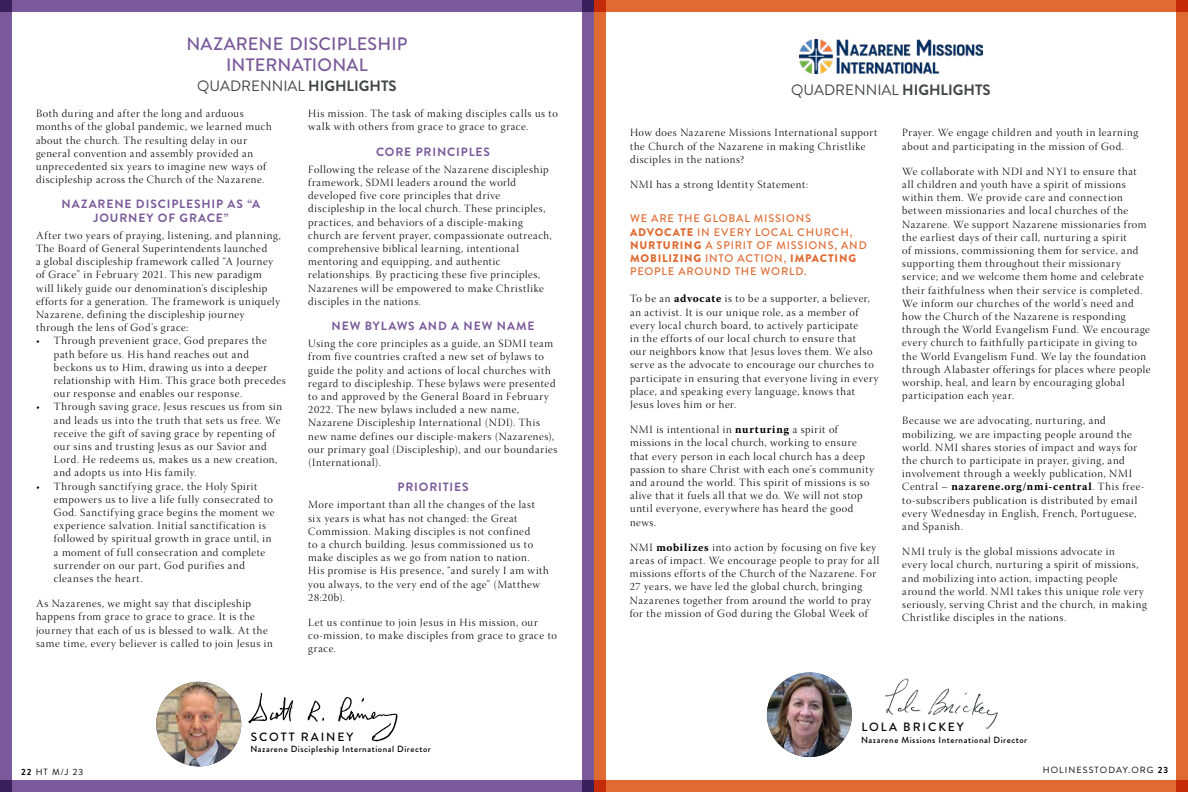
<style>
.page{position:relative;width:1188px;height:792px;background:#fff}
.page>*{position:absolute;margin:0;border:0;box-sizing:border-box;transform-origin:0 0}
.t1{font:500 18px/21px "Brandon Grotesque";letter-spacing:.01em;color:#7a5a9a;text-align:center}
.t2{font:15px "Brandon Grotesque";color:#444545}
.t3{font:700 12px/13.2px "Brandon Grotesque";letter-spacing:.075em;color:#7a5a9a;text-align:center}
.t4{font:500 12px "Brandon Grotesque";letter-spacing:.16em;color:#000}
.t5{font:11px/13.2px "Warnock Pro Light Disp";letter-spacing:.055em;color:#000}
.t6{font:500 11px/13.2px "Brandon Grotesque";letter-spacing:.075em;color:#e06b32}
.t7{font:11px/13.2px "Warnock Pro Light Disp";letter-spacing:.055em;color:#000101;text-align:justify}
.t8{font:700 11px "Warnock Pro";letter-spacing:.06em;color:#000101}
.t9{font:500 9px "Brandon Grotesque";letter-spacing:.06em;color:#000}
.t10{font:9px "Brandon Grotesque";letter-spacing:.12em;color:#000}
.s1{font-weight:700}
.s2{font-weight:900}
.s3{font-family:"Warnock Pro";font-weight:700}
.s4{font-family:"Warnock Pro";font-weight:700;color:#000101}
.s5{font-family:"Warnock Pro Light Disp";font-weight:400;color:#000}
.s6{font-family:"Warnock Pro Light Disp";font-weight:400}
</style>
<div class="page">
<img style="left:885px;top:678px;width:113px;height:51px">
<img style="left:800px;top:39px;width:182px;height:34px">
<img style="left:156px;top:682px;width:85px;height:84px;border-radius:42px">
<img style="left:237px;top:692px;width:161px;height:51px">
<div style="left:594px;top:0;width:594px;height:12px;background:#e06b32"></div>
<div style="left:1176px;top:0;width:12px;height:792px;background:#e06b32"></div>
<div style="left:594px;top:780px;width:594px;height:12px;background:#e06b32"></div>
<div style="left:594px;top:0;width:11px;height:792px;background:#e06b32"></div>
<div style="left:583px;top:0;width:11px;height:792px;background:#7a5a9a"></div>
<div style="left:0;top:0;width:594px;height:12px;background:#7a5a9a"></div>
<div style="left:0;top:0;width:12px;height:792px;background:#7a5a9a"></div>
<div style="left:0;top:780px;width:594px;height:12px;background:#7a5a9a"></div>
<img style="left:767px;top:672px;width:85px;height:85px;border-radius:42px">
<h1 class="t1" style="left:186px;top:34px;width:223px">NAZARENE DISCIPLESHIP<br>INTERNATIONAL</h1>
<h2 class="t2" style="left:197px;top:76px;width:201px">QUADRENNIAL <span class="s1">HIGHLIGHTS</span></h2>
<h2 class="t2" style="left:791px;top:80px;width:201px">QUADRENNIAL <span class="s1">HIGHLIGHTS</span></h2>
<p class="t5" style="left:36px;top:108px;width:237px">Both during and after the long and arduous months of the global pandemic, we learned much about the church. The resulting delay in our general convention and assembly provided an unprecedented six years to imagine new ways of discipleship across the Church of the Nazarene.</p>
<p class="t3" style="left:62px;top:198px;width:200px">NAZARENE DISCIPLESHIP AS “A<br>JOURNEY OF GRACE”</p>
<p class="t5" style="left:36px;top:230px;width:246px">After two years of praying, listening, and planning, The Board of General Superintendents launched<br>a global discipleship framework called “A Journey of Grace” in February 2021. This new paradigm will likely guide our denomination’s discipleship efforts for a generation. The framework is uniquely Nazarene, defining the discipleship journey through the lens of God’s grace:</p>
<p class="t5" style="left:54px;top:335px;width:233px;text-indent:-18px">• Through prevenient grace, God prepares the path before us. His hand reaches out and beckons us to Him, drawing us into a deeper relationship with Him. This grace both precedes our response and enables our response.</p>
<p class="t5" style="left:54px;top:401px;width:230px;text-indent:-18px">• Through saving grace, Jesus rescues us from sin and leads us into the truth that sets us free. We receive the gift of saving grace by repenting of our sins and trusting Jesus as our Savior and Lord. He redeems us, makes us a new creation, and adopts us into His family.</p>
<p class="t5" style="left:54px;top:481px;width:222px;text-indent:-18px">• Through sanctifying grace, the Holy Spirit empowers us to live a life fully consecrated to God. Sanctifying grace begins the moment we experience salvation. Initial sanctification is followed by spiritual growth in grace until, in a moment of full consecration and complete surrender on our part, God purifies and cleanses the heart.</p>
<p class="t5" style="left:36px;top:598px;width:238px">As Nazarenes, we might say that discipleship happens from grace to grace to grace. It is the journey that each of us is blessed to walk. At the same time, every believer is called to join Jesus in</p>
<p class="t5" style="left:308px;top:108px;width:251px">His mission. The task of making disciples calls us to walk with others from grace to grace to grace.</p>
<p class="t3" style="left:376px;top:145px;width:115px">CORE PRINCIPLES</p>
<p class="t5" style="left:308px;top:164px;width:245px">Following the release of the Nazarene discipleship framework, SDMI leaders around the world developed five core principles that drive discipleship in the local church. These principles, practices, and behaviors of a disciple-making church are fervent prayer, compassionate outreach, comprehensive biblical learning, intentional mentoring and equipping, and authentic relationships. By practicing these five principles, Nazarenes will be empowered to make Christlike disciples in the nations.</p>
<p class="t3" style="left:332px;top:320px;width:204px">NEW BYLAWS AND A NEW NAME</p>
<p class="t5" style="left:308px;top:338px;width:251px">Using the core principles as a guide, an SDMI team from five countries crafted a new set of bylaws to guide the polity and actions of local churches with regard to discipleship. These bylaws were presented to and approved by the General Board in February 2022. The new bylaws included a new name, Nazarene Discipleship International (NDI). This new name defines our disciple-makers (Nazarenes), our primary goal (Discipleship), and our boundaries (International).</p>
<p class="t3" style="left:398px;top:481px;width:73px">PRIORITIES</p>
<p class="t5" style="left:308px;top:499px;width:242px">More important than all the changes of the last six years is what has not changed: the Great Commission. Making disciples is not confined<br>to a church building. Jesus commissioned us to make disciples as we go from nation to nation.<br>His promise is His presence, “and surely I am with you always, to the very end of the age” (Matthew 28:20b).</p>
<p class="t5" style="left:308px;top:617px;width:250px">Let us continue to join Jesus in His mission, our co-mission, to make disciples from grace to grace to grace.</p>
<p class="t4" style="left:251px;top:728px;width:104px">SCOTT RAINEY</p>
<p class="t9" style="left:251px;top:743px;width:182px">Nazarene Discipleship International Director</p>
<p class="t5" style="left:630px;top:127px;width:249px">How does Nazarene Missions International support the Church of the Nazarene in making Christlike disciples in the nations?</p>
<p class="t5" style="left:630px;top:179px;width:180px">NMI has a strong Identity Statement:</p>
<p class="t6" style="left:630px;top:212px;width:238px">WE ARE THE GLOBAL MISSIONS<br><span class="s2">ADVOCATE</span> IN EVERY LOCAL CHURCH,<br><span class="s2">NURTURING</span> A SPIRIT OF MISSIONS, AND<br><span class="s2">MOBILIZING</span> INTO ACTION, <span class="s2">IMPACTING<br></span>PEOPLE AROUND THE WORLD.</p>
<p class="t5" style="left:630px;top:293px;width:250px">To be an <span class="s3">advocate</span> is to be a supporter, a believer, an activist. It is our unique role, as a member of every local church board, to actively participate<br>in the efforts of our local church to ensure that<br>our neighbors know that Jesus loves them. We also serve as the advocate to encourage our churches to participate in ensuring that everyone living in every place, and speaking every language, knows that Jesus loves him or her.</p>
<p class="t5" style="left:630px;top:424px;width:246px">NMI is intentional in <span class="s3">nurturing</span> a spirit of missions in the local church, working to ensure that every person in each local church has a deep passion to share Christ with each one’s community and around the world. This spirit of missions is so alive that it fuels all that we do. We will not stop until everyone, everywhere has heard the good news.</p>
<p class="t5" style="left:630px;top:542px;width:251px">NMI <span class="s4">mobilizes</span> into action by focusing on five key areas of impact. We encourage people to pray for all missions efforts of the Church of the Nazarene. For 27 years, we have led the global church, bringing Nazarenes together from around the world to pray for the mission of God during the Global Week of</p>
<p class="t5" style="left:902px;top:127px;width:237px">Prayer. We engage children and youth in learning about and participating in the mission of God.</p>
<p class="t5" style="left:902px;top:166px;width:250px">We collaborate with NDI and NYI to ensure that all children and youth have a spirit of missions within them. We provide care and connection between missionaries and local churches of the Nazarene. We support Nazarene missionaries from the earliest days of their call, nurturing a spirit<br>of missions, commissioning them for service, and supporting them throughout their missionary service; and we welcome them home and celebrate their faithfulness when their service is completed.<br>We inform our churches of the world’s need and how the Church of the Nazarene is responding through the World Evangelism Fund. We encourage every church to faithfully participate in giving to the World Evangelism Fund. We lay the foundation through Alabaster offerings for places where people worship, heal, and learn by encouraging global participation each year.</p>
<p class="t5" style="left:902px;top:415px;width:237px">Because we are advocating, nurturing, and mobilizing, we are impacting people around the world. NMI shares stories of impact and ways for the church to participate in prayer, giving, and involvement through a weekly publication, NMI</p>
<p class="t8" style="left:902px;top:480px;width:244px"><span class="s5">Central –</span> nazarene.org/nmi-central<span class="s6">. This free-</span></p>
<p class="t7" style="left:902px;top:495px;width:236px">to-subscribers publication is distributed by email every Wednesday in English, French, Portuguese, and Spanish.</p>
<p class="t5" style="left:902px;top:546px;width:246px">NMI truly is the global missions advocate in<br>every local church, nurturing a spirit of missions, and mobilizing into action, impacting people around the world. NMI takes this unique role very seriously, serving Christ and the church, in making Christlike disciples in the nations.</p>
<p class="t4" style="left:861px;top:719px;width:104px">LOLA BRICKEY</p>
<p class="t9" style="left:861px;top:733px;width:168px">Nazarene Missions International Director</p>
<p class="t10" style="left:21px;top:766px;width:64px"><span class="s1">22</span> HT M/J 23</p>
<p class="t10" style="left:1043px;top:763px;width:127px">HOLINESSTODAY.ORG <span class="s1">23</span></p>
</div>
